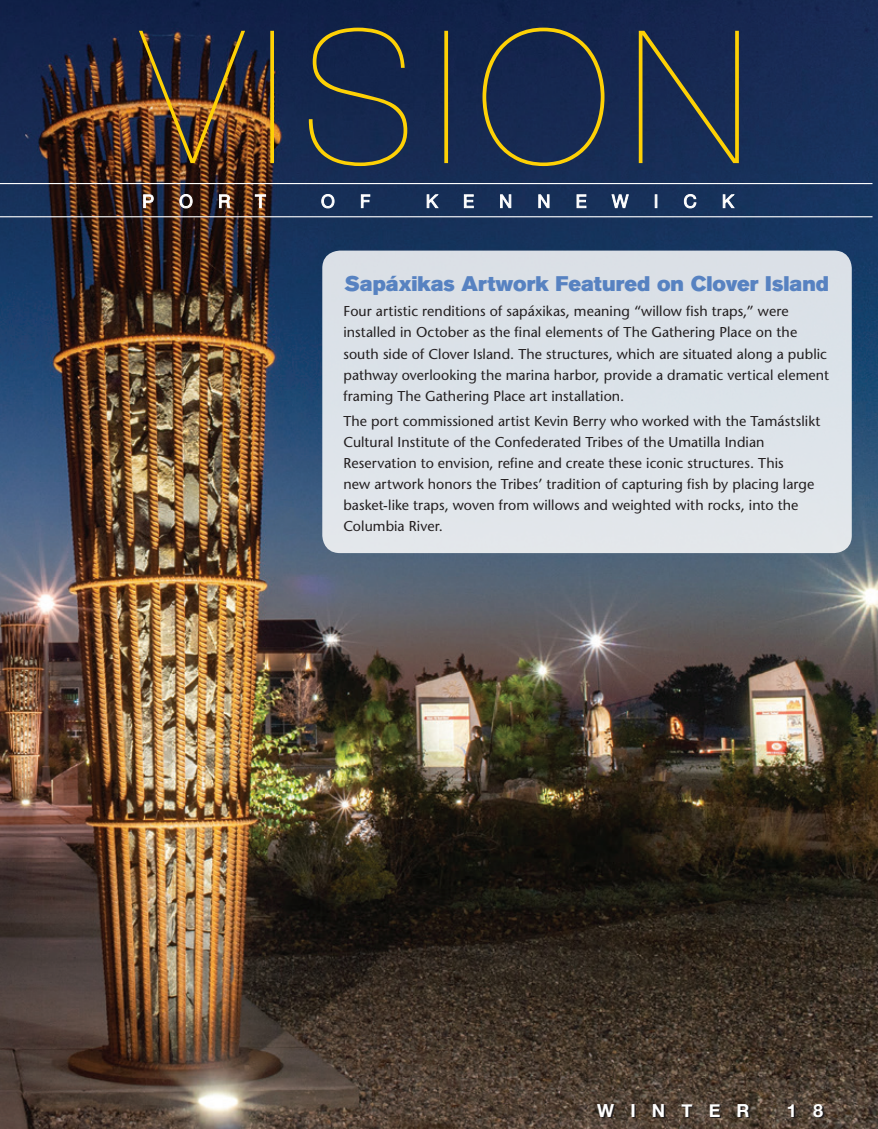
<style>
.page{position:relative;width:878px;height:1129px;background:#fff}
.page>*{position:absolute;margin:0;border:0;box-sizing:border-box;transform-origin:0 0}
.t1{font:21px "Akzidenz Grotesk BE Super";color:#5782c1}
.t2{font:700 18px "Helvetica Neue";letter-spacing:.9em;color:#fff}
.t3{font:500 14.25px/21px "Stone Sans Std";letter-spacing:.005em;color:#231f20}
</style>
<div class="page">
<img style="left:0;top:0;width:878px;height:1129px">
<svg style="left:143px;top:194px;width:591px;height:15px;background:#3f4c65"></svg>
<hr style="left:0;top:216px;width:872px;height:1px;background:#fff">
<hr style="left:0;top:183px;width:872px;height:1px;background:#fff">
<svg style="left:139px;top:28px;width:599px;height:138px;background:#303643"></svg>
<div style="left:322px;top:250px;width:529px;height:303px;background:#dbe3e9;border-radius:18px"></div>
<h1 class="t1" style="left:344px;top:271px;width:486px">Sapáxikas Artwork Featured on Clover Island</h1>
<p class="t3" style="left:343px;top:301px;width:487px">Four artistic renditions of sapáxikas, meaning “willow fish traps,” were installed in October as the final elements of The Gathering Place on the south side of Clover Island. The structures, which are situated along a public pathway overlooking the marina harbor, provide a dramatic vertical element framing The Gathering Place art installation.</p>
<p class="t3" style="left:343px;top:410px;width:478px">The port commissioned artist Kevin Berry who worked with the Tamástslikt Cultural Institute of the Confederated Tribes of the Umatilla Indian Reservation to envision, refine and create these iconic structures. This<br>new artwork honors the Tribes’ tradition of capturing fish by placing large basket-like traps, woven from willows and weighted with rocks, into the Columbia River.</p>
<p class="t2" style="left:597px;top:1096px;width:154px">WINTER</p>
<p class="t2" style="left:787px;top:1096px;width:38px">1 8</p>
</div>
